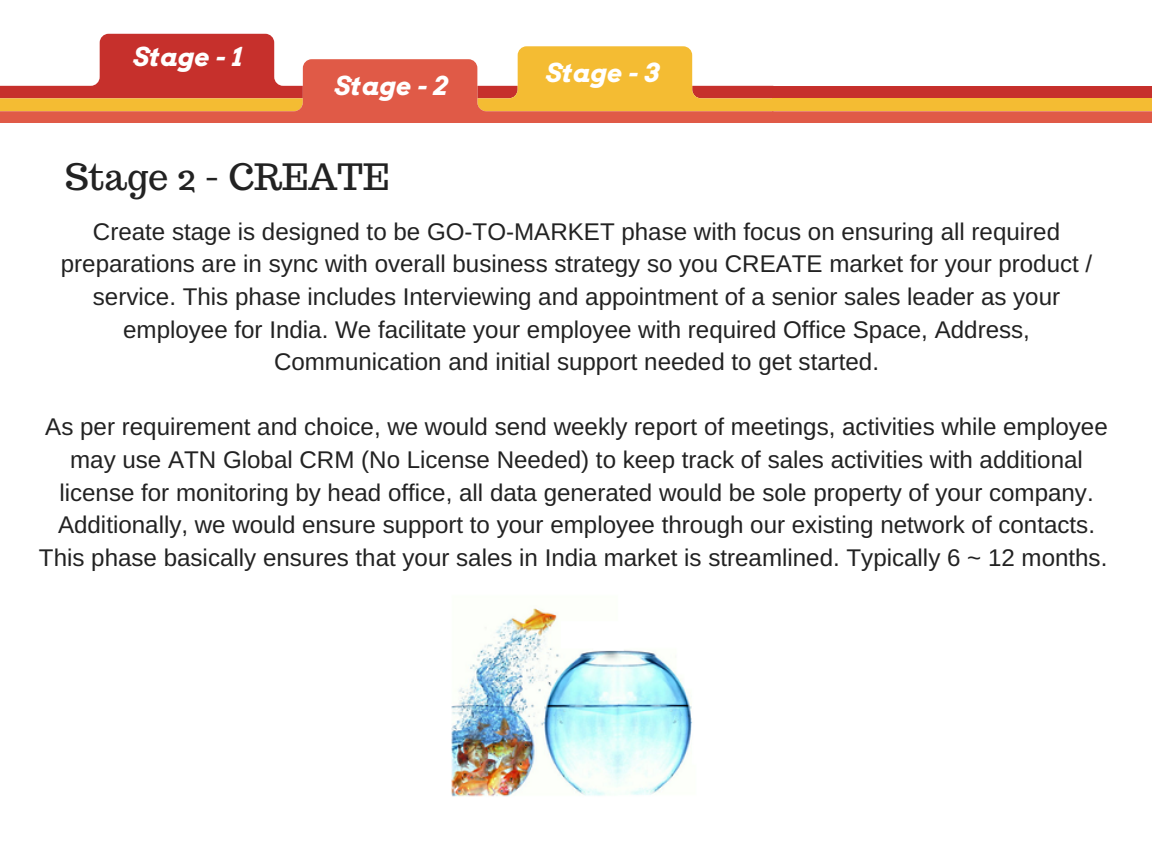
<style>
.page{position:relative;width:1152px;height:864px;background:#fff}
.page>*{position:absolute;margin:0;border:0;box-sizing:border-box;transform-origin:0 0}
.t1{font:36.3px "Trocchi";color:#222}
.t2{font:italic 700 25.8px "Arvo";color:#fff}
.t3{font:24.15px/32.7px "Arimo";color:#222;text-align:center}
</style>
<div class="page">
<div style="left:99px;top:34px;width:176px;height:25px;background:#c6302c"></div>
<svg style="left:0;top:59px;width:477px;height:64px;background:#de6e52"></svg>
<svg style="left:477px;top:46px;width:675px;height:77px"></svg>
<img style="left:451px;top:608px;width:241px;height:189px">
<p class="t2" style="left:133px;top:42px;width:111px">Stage - 1</p>
<p class="t2" style="left:334px;top:70px;width:115px">Stage - 2</p>
<p class="t2" style="left:545px;top:57px;width:116px">Stage - 3</p>
<h1 class="t1" style="left:65px;top:153px;width:326px">Stage 2 - CREATE</h1>
<p class="t3" style="left:61px;top:215px;width:1033px">Create stage is designed to be GO-TO-MARKET phase with focus on ensuring all required preparations are in sync with overall business strategy so you CREATE market for your product / service. This phase includes Interviewing and appointment of a senior sales leader as your employee for India. We facilitate your employee with required Office Space, Address, Communication and initial support needed to get started.</p>
<p class="t3" style="left:39px;top:411px;width:1070px">As per requirement and choice, we would send weekly report of meetings, activities while employee may use ATN Global CRM (No License Needed) to keep track of sales activities with additional license for monitoring by head office, all data generated would be sole property of your company.<br>Additionally, we would ensure support to your employee through our existing network of contacts.<br>This phase basically ensures that your sales in India market is streamlined. Typically 6 ~ 12 months.</p>
</div>
